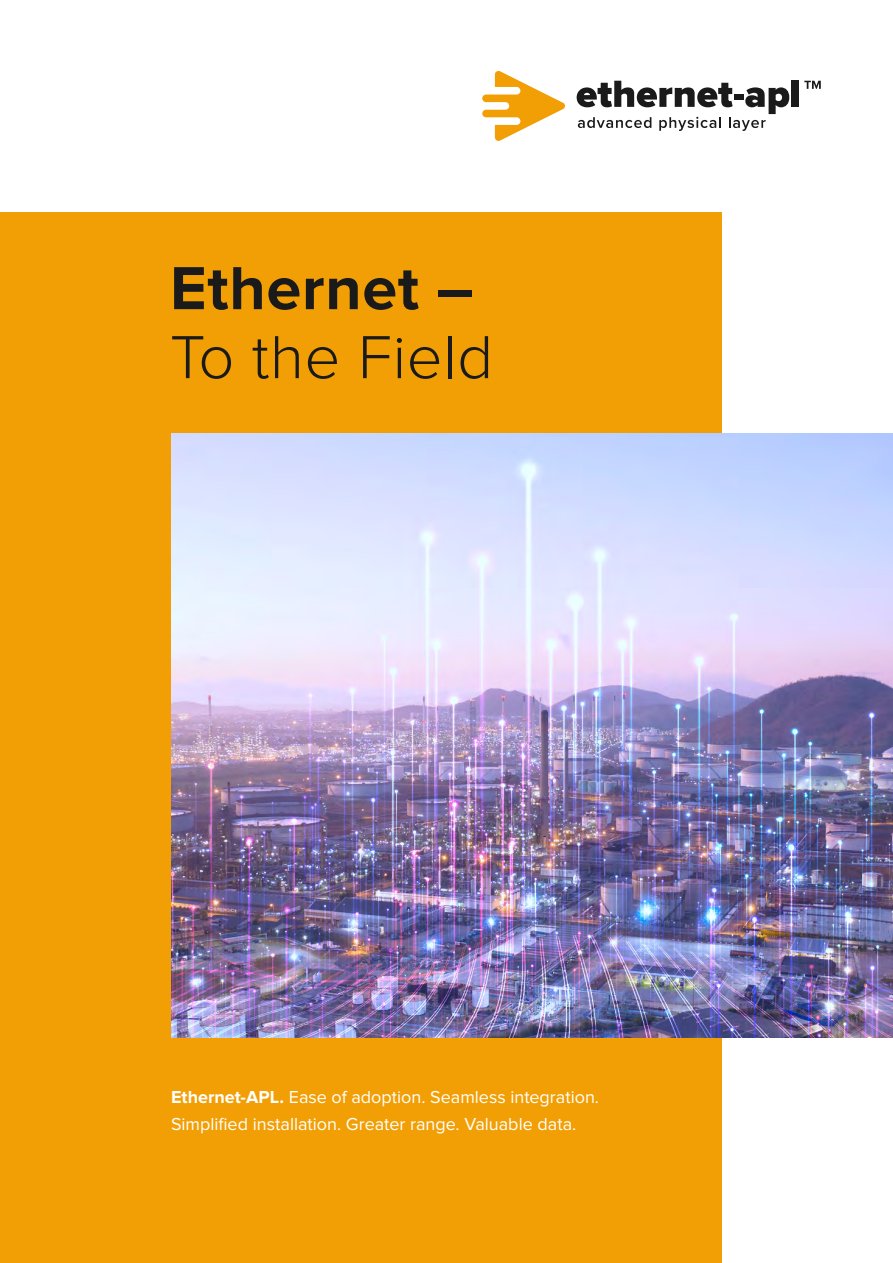
<style>
.page{position:relative;width:893px;height:1263px;background:#fff}
.page>*{position:absolute;margin:0;border:0;box-sizing:border-box;transform-origin:0 0}
.t1{font:300 63px "Proxima Nova";letter-spacing:.01em;color:#1a1a1a}
.t2{font:700 63px "Proxima Nova";letter-spacing:.01em;color:#1a1a1a}
.t3{font:18px/27px "Proxima Nova";color:#fff}
.s1{font-weight:700}
</style>
<div class="page">
<div style="left:0;top:213px;width:722px;height:1050px;background:#f29f05"></div>
<img style="left:171px;top:434px;width:722px;height:603px">
<svg style="left:482px;top:71px;width:83px;height:70px"></svg>
<svg style="left:804px;top:81px;width:17px;height:8px"></svg>
<svg style="left:577px;top:81px;width:212px;height:50px"></svg>
<div style="left:792px;top:81px;width:7px;height:26px;background:#1a1a1a"></div>
<h1 class="t2" style="left:170px;top:252px;width:305px">Ethernet –</h1>
<h1 class="t1" style="left:170px;top:321px;width:325px">To the Field</h1>
<p class="t3" style="left:171px;top:1084px;width:430px"><span class="s1">Ethernet-APL.</span> Ease of adoption. Seamless integration.<br>Simplified installation. Greater range. Valuable data.</p>
</div>
